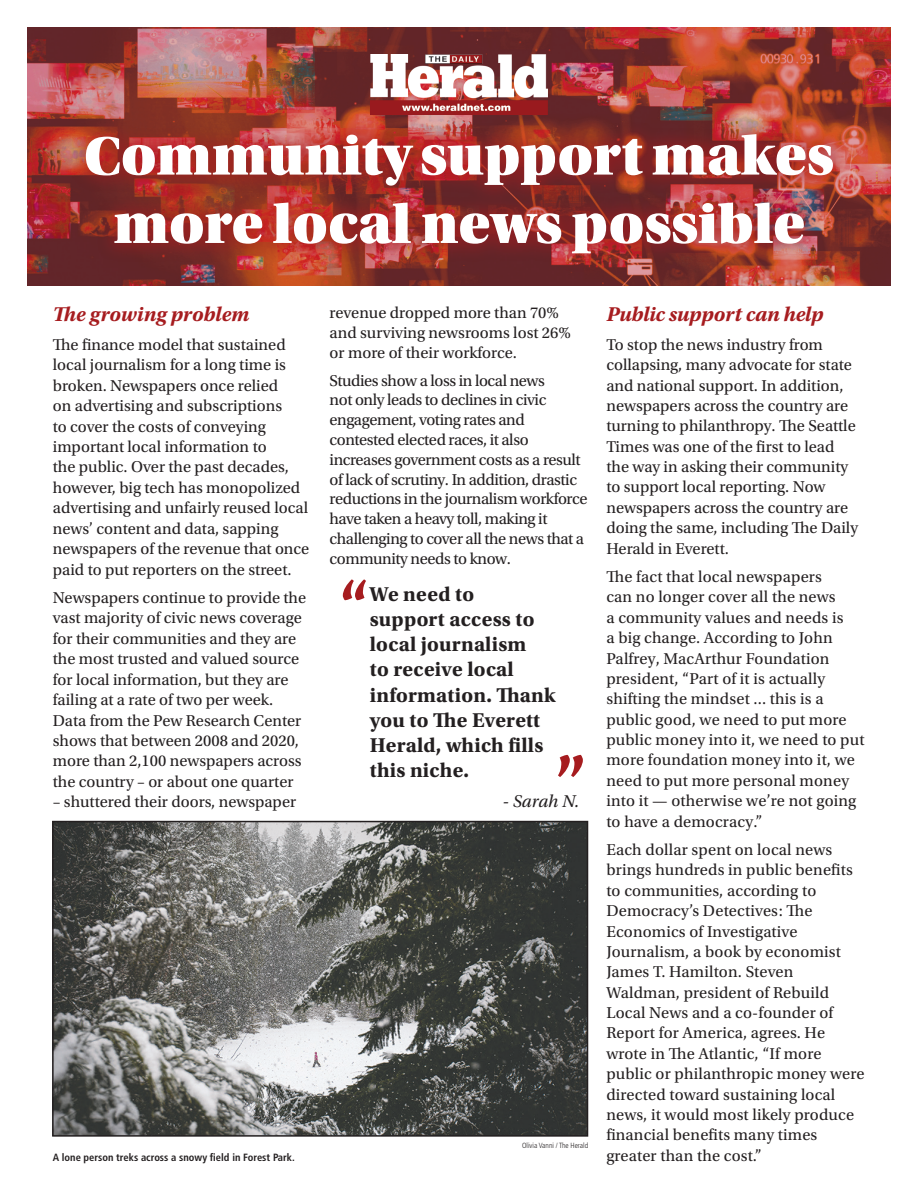
<style>
.page{position:relative;width:918px;height:1188px;background:#fff}
.page>*{position:absolute;margin:0;border:0;box-sizing:border-box;transform-origin:0 0}
.t1{font:700 63.9px "Utopia Std";color:#a61c1f}
.t2{font:57px/68.4px "Utopia Std Black Headline";color:#fff;text-align:center}
.t3{font:700 21px/25.2px "Utopia Std";letter-spacing:.01em;color:#231f20}
.t4{font:italic 700 21px "Utopia Std";color:#a61c1f}
.t5{font:italic 18px "Utopia Std";letter-spacing:-.005em;color:#231f20}
.t6{font:16.5px/20.4px "Utopia Std";color:#231f20}
.t7{font:16.5px/19.8px "Utopia Std";letter-spacing:-.025em;color:#231f20}
.t8{font:700 condensed 10.5px "Frutiger LT Std";color:#231f20}
.t9{font:300 condensed 7.5px "Frutiger LT Std";color:#231f20}
</style>
<div class="page">
<img style="left:27px;top:27px;width:864px;height:258px">
<div style="left:67px;top:116px;width:784px;height:156px;background:#a61c1f;opacity:.6"></div>
<img style="left:370px;top:54px;width:178px;height:61px">
<img style="left:55px;top:824px;width:530px;height:310px">
<div style="left:52px;top:821px;width:536px;height:316px;border:2px solid #231f20"></div>
<svg style="left:558px;top:755px;width:25px;height:22px"></svg>
<h2 class="t2" style="left:85px;top:123px;width:750px">Community support makes more local news possible</h2>
<p class="t4" style="left:53px;top:302px;width:198px">The growing problem</p>
<p class="t6" style="left:53px;top:335px;width:258px">The finance model that sustained local journalism for a long time is broken. Newspapers once relied<br>on advertising and subscriptions<br>to cover the costs of conveying important local information to<br>the public. Over the past decades, however, big tech has monopolized advertising and unfairly reused local news’ content and data, sapping newspapers of the revenue that once paid to put reporters on the street.</p>
<p class="t6" style="left:53px;top:588px;width:255px">Newspapers continue to provide the vast majority of civic news coverage for their communities and they are the most trusted and valued source for local information, but they are failing at a rate of two per week.<br>Data from the Pew Research Center shows that between 2008 and 2020, more than 2,100 newspapers across the country – or about one quarter</p>
<p class="t6" style="left:53px;top:792px;width:245px">– shuttered their doors, newspaper</p>
<p class="t8" style="left:53px;top:1151px;width:244px">A lone person treks across a snowy field in Forest Park.</p>
<p class="t6" style="left:330px;top:303px;width:243px;line-height:19.8px">revenue dropped more than 70% and surviving newsrooms lost 26% or more of their workforce.</p>
<p class="t7" style="left:330px;top:371px;width:259px">Studies show a loss in local news<br>not only leads to declines in civic engagement, voting rates and contested elected races, it also increases government costs as a result of lack of scrutiny. In addition, drastic reductions in the journalism workforce have taken a heavy toll, making it challenging to cover all the news that a community needs to know.</p>
<h1 class="t1" style="left:340px;top:568px;width:30px">“</h1>
<p class="t3" style="left:370px;top:581px;width:188px">We need to<br>support access to local journalism<br>to receive local information. Thank you to The Everett<br>Herald, which fills this niche.</p>
<p class="t5" style="left:503px;top:791px;width:78px">- Sarah N.</p>
<p class="t9" style="left:522px;top:1142px;width:68px">Olivia Vanni / The Herald</p>
<p class="t4" style="left:606px;top:302px;width:218px">Public support can help</p>
<p class="t6" style="left:606px;top:335px;width:253px">To stop the news industry from collapsing, many advocate for state and national support. In addition, newspapers across the country are turning to philanthropy. The Seattle<br>Times was one of the first to lead the way in asking their community to support local reporting. Now newspapers across the country are doing the same, including The Daily<br>Herald in Everett.</p>
<p class="t6" style="left:606px;top:567px;width:260px">The fact that local newspapers<br>can no longer cover all the news<br>a community values and needs is<br>a big change. According to John<br>Palfrey, MacArthur Foundation president, “Part of it is actually shifting the mindset ... this is a public good, we need to put more public money into it, we need to put more foundation money into it, we need to put more personal money into it — otherwise we’re not going to have a democracy.”</p>
<p class="t6" style="left:606px;top:840px;width:260px">Each dollar spent on local news brings hundreds in public benefits to communities, according to<br>Democracy’s Detectives: The<br>Economics of Investigative<br>Journalism, a book by economist<br>James T. Hamilton. Steven<br>Waldman, president of Rebuild<br>Local News and a co-founder of<br>Report for America, agrees. He wrote in The Atlantic, “If more public or philanthropic money were directed toward sustaining local news, it would most likely produce financial benefits many times greater than the cost.”</p>
</div>
